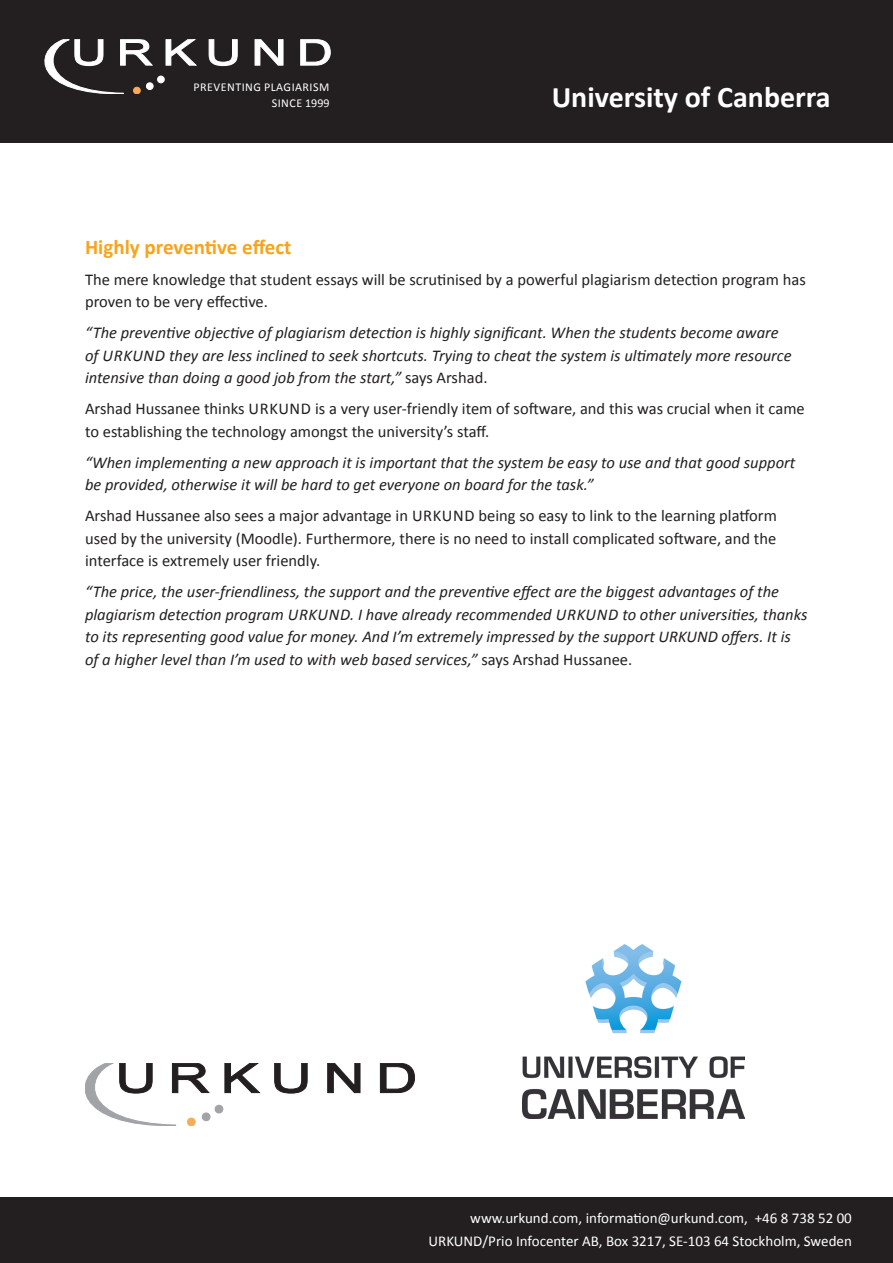
<style>
.page{position:relative;width:893px;height:1263px;background:#fff}
.page>*{position:absolute;margin:0;border:0;box-sizing:border-box;transform-origin:0 0}
.Vit_huvudrubrik_-_Ca{font:700 30px "Calibri";color:#fff}
.Rubrik_brödtext{font:700 21px "Calibri";color:#f9a31b}
.Brödtext{font:italic 16.5px/22.5px "Calibri";color:#231f20}
.Brödtext-2{font:16.5px/22.5px "Calibri";color:#231f20}
.Sidfot_vit_text{font:15px "Calibri";color:#fff}
.Preventing_Plagiaris{font:12px "Calibri";letter-spacing:.04em;color:#fff}
.s1{font-style:normal}
</style>
<div class="page">
<div style="left:0;top:0;width:893px;height:142px;background:#231f20"></div>
<svg style="left:166px;top:40px;width:30px;height:25px"></svg>
<svg style="left:255px;top:40px;width:28px;height:25px"></svg>
<svg style="left:301px;top:40px;width:29px;height:25px"></svg>
<svg style="left:209px;top:40px;width:28px;height:26px"></svg>
<svg style="left:45px;top:40px;width:107px;height:54px"></svg>
<div style="left:134px;top:87px;width:6px;height:7px;background:#faab57;border-radius:50%"></div>
<div style="left:133px;top:87px;width:7px;height:7px;border:1px solid #faab57;border-radius:50%"></div>
<div style="left:146px;top:83px;width:7px;height:7px;background:#fff;border-radius:50%"></div>
<div style="left:146px;top:83px;width:7px;height:7px;border:1px solid #fff;border-radius:50%"></div>
<div style="left:158px;top:76px;width:6px;height:7px;background:#fff;border-radius:50%"></div>
<div style="left:157px;top:76px;width:7px;height:7px;border:1px solid #fff;border-radius:50%"></div>
<div style="left:0;top:1198px;width:893px;height:65px;background:#231f20"></div>
<img style="left:522px;top:944px;width:222px;height:174px">
<svg style="left:225px;top:1063px;width:35px;height:30px"></svg>
<svg style="left:328px;top:1063px;width:32px;height:30px"></svg>
<svg style="left:380px;top:1063px;width:35px;height:30px"></svg>
<svg style="left:275px;top:1063px;width:32px;height:30px"></svg>
<svg style="left:85px;top:1063px;width:124px;height:63px"></svg>
<div style="left:187px;top:1118px;width:8px;height:8px;background:#faab57;border-radius:50%"></div>
<div style="left:187px;top:1118px;width:8px;height:8px;border:1px solid #faab57;border-radius:50%"></div>
<div style="left:202px;top:1113px;width:8px;height:8px;background:#a1a3a7;border-radius:50%"></div>
<div style="left:202px;top:1113px;width:8px;height:8px;border:1px solid #a1a3a7;border-radius:50%"></div>
<div style="left:215px;top:1105px;width:8px;height:8px;background:#a1a3a7;border-radius:50%"></div>
<div style="left:215px;top:1105px;width:8px;height:8px;border:1px solid #a1a3a7;border-radius:50%"></div>
<p class="Preventing_Plagiaris" style="left:194px;top:79px;width:137px">PREVENTING PLAGIARISM</p>
<p class="Preventing_Plagiaris" style="left:272px;top:96px;width:59px">SINCE 1999</p>
<p class="Vit_huvudrubrik_-_Ca" style="left:552px;top:78px;width:280px">University of Canberra</p>
<p class="Rubrik_brödtext" style="left:85px;top:233px;width:208px">Highly preventive effect</p>
<p class="Brödtext-2" style="left:85px;top:268px;width:722px">The mere knowledge that student essays will be scrutinised by a powerful plagiarism detection program has proven to be very effective.</p>
<p class="Brödtext" style="left:85px;top:321px;width:708px">“The preventive objective of plagiarism detection is highly significant. When the students become aware of URKUND they are less inclined to seek shortcuts. Trying to cheat the system is ultimately more resource intensive than doing a good job from the start,” <span class="s1">says Arshad.</span></p>
<p class="Brödtext-2" style="left:85px;top:398px;width:721px">Arshad Hussanee thinks URKUND is a very user-friendly item of software, and this was crucial when it came to establishing the technology amongst the university’s staff.</p>
<p class="Brödtext" style="left:85px;top:451px;width:712px">“When implementing a new approach it is important that the system be easy to use and that good support be provided, otherwise it will be hard to get everyone on board for the task.”</p>
<p class="Brödtext-2" style="left:85px;top:505px;width:693px;text-align:justify">Arshad Hussanee also sees a major advantage in URKUND being so easy to link to the learning platform used by the university (Moodle). Furthermore, there is no need to install complicated software, and the interface is extremely user friendly.</p>
<p class="Brödtext" style="left:85px;top:580px;width:724px">“The price, the user-friendliness, the support and the preventive effect are the biggest advantages of the plagiarism detection program URKUND. I have already recommended URKUND to other universities, thanks to its representing good value for money. And I’m extremely impressed by the support URKUND offers. It is of a higher level than I’m used to with web based services,” <span class="s1">says Arshad Hussanee.</span></p>
<p class="Sidfot_vit_text" style="left:470px;top:1209px;width:383px">www.urkund.com, information@urkund.com, +46 8 738 52 00</p>
<p class="Sidfot_vit_text" style="left:429px;top:1232px;width:425px">URKUND/Prio Infocenter AB, Box 3217, SE-103 64 Stockholm, Sweden</p>
</div>
